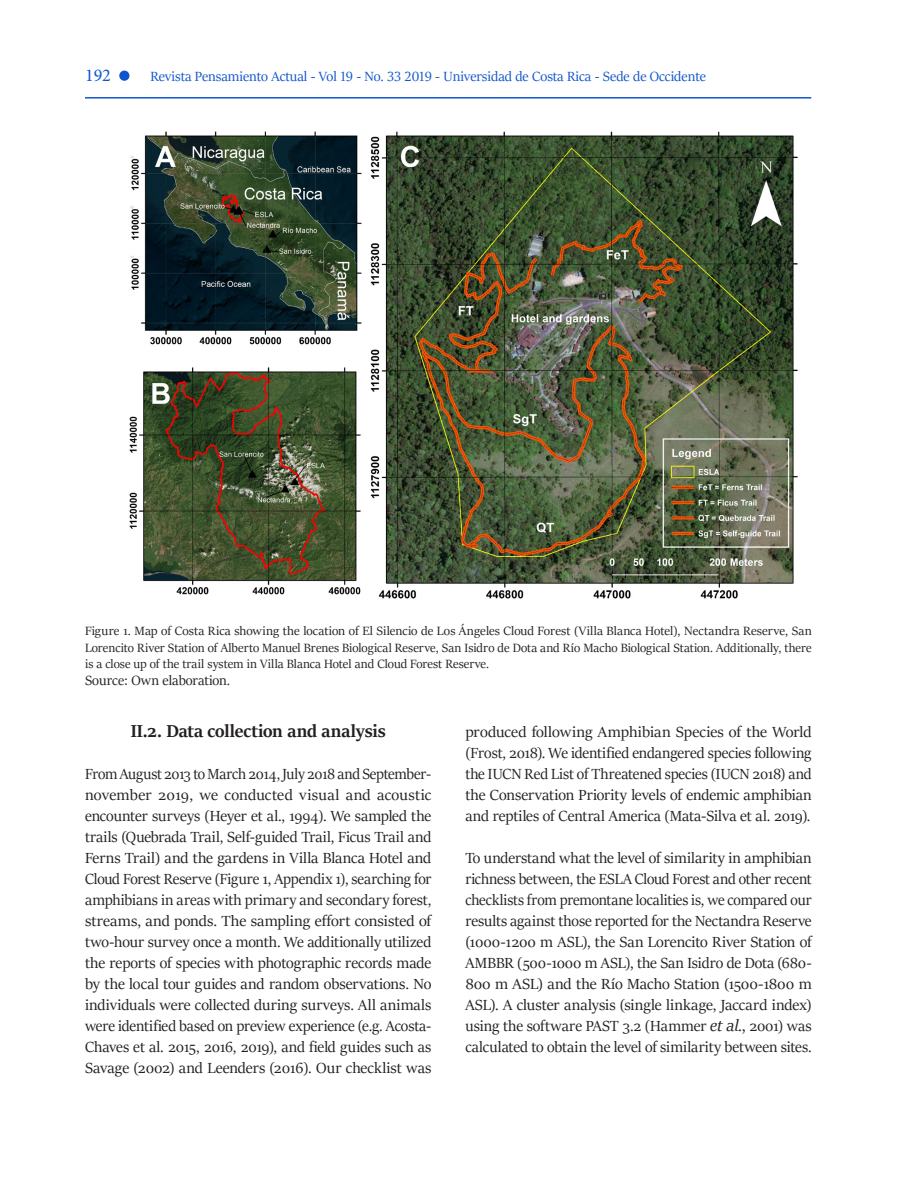
<style>
.page{position:relative;width:918px;height:1188px;background:#fff}
.page>*{position:absolute;margin:0;border:0;box-sizing:border-box;transform-origin:0 0}
.subtitulo{font:700 19.5px "Sitka Banner";letter-spacing:-.005em;color:#231f20}
.t1{font:18px "Minion Pro";color:#15c}
.cuerpo{font:16.5px/21px "Sitka Banner";color:#231f20;text-align:justify}
.t2{font:15px "Sitka Banner";color:#15c}
.pie_de_ilustración{font:15px "Sitka Banner";color:#231f20}
.pie_de_ilustración-2{font:13.5px/16.5px "Sitka Banner";letter-spacing:.005em;color:#231f20;text-align:justify}
.s1{font-style:italic;font-size:18px}
.s2{font-size:18px}
</style>
<div class="page">
<hr style="left:85px;top:97px;width:726px;height:2px;background:#15c">
<div style="left:119px;top:71px;width:10px;height:10px;background:#15c;border-radius:50%"></div>
<img style="left:129px;top:131px;width:669px;height:468px">
<p class="t1" style="left:85px;top:63px;width:27px">192</p>
<p class="t2" style="left:151px;top:66px;width:557px">Revista Pensamiento Actual - Vol 19 - No. 33 2019 - Universidad de Costa Rica - Sede de Occidente</p>
<p class="pie_de_ilustración-2" style="left:85px;top:622px;width:728px">Figure 1. Map of Costa Rica showing the location of El Silencio de Los Ángeles Cloud Forest (Villa Blanca Hotel), Nectandra Reserve, San Lorencito River Station of Alberto Manuel Brenes Biological Reserve, San Isidro de Dota and Río Macho Biological Station. Additionally, there is a close up of the trail system in Villa Blanca Hotel and Cloud Forest Reserve.</p>
<p class="pie_de_ilustración" style="left:85px;top:670px;width:147px">Source: Own elaboration.</p>
<p class="subtitulo" style="left:131px;top:717px;width:256px">II.2. Data collection and analysis</p>
<p class="cuerpo" style="left:85px;top:762px;width:348px">From August 2013 to March 2014, July 2018 and September&shy;november 2019, we conducted visual and acoustic encounter surveys (Heyer et al., 1994). We sampled the trails (Quebrada Trail, Self-guided Trail, Ficus Trail and Ferns Trail) and the gardens in Villa Blanca Hotel and Cloud Forest Reserve (Figure 1, Appendix 1), searching for amphibians in areas with primary and secondary forest, streams, and ponds. The sampling effort consisted of two-hour survey once a month. We additionally utilized the reports of species with photographic records made by the local tour guides and random observations. No individuals were collected during surveys. All animals were identified based on preview experience (e.g. Acosta-Chaves et al. 2015, 2016, 2019), and field guides such as Savage (2002) and Leenders (2016). Our checklist was</p>
<p class="cuerpo" style="left:465px;top:720px;width:348px">produced following Amphibian Species of the World (Frost, 2018). We identified endangered species following the IUCN Red List of Threatened species (IUCN 2018) and the Conservation Priority levels of endemic amphibian and reptiles of Central America (Mata-Silva et al. 2019).</p>
<p class="cuerpo" style="left:465px;top:846px;width:348px">To understand what the level of similarity in amphibian richness between, the ESLA Cloud Forest and other recent checklists from premontane localities is, we compared our results against those reported for the Nectandra Reserve (1000-1200 m ASL), the San Lorencito River Station of AMBBR (500-1000 m ASL), the San Isidro de Dota (680- 800 m ASL) and the Río Macho Station (1500-1800 m ASL). A cluster analysis (single linkage, Jaccard index) using the software PAST 3.2 (Hammer <span class="s1">et al.</span><span class="s2">,</span> 2001) was calculated to obtain the level of similarity between sites.</p>
</div>
